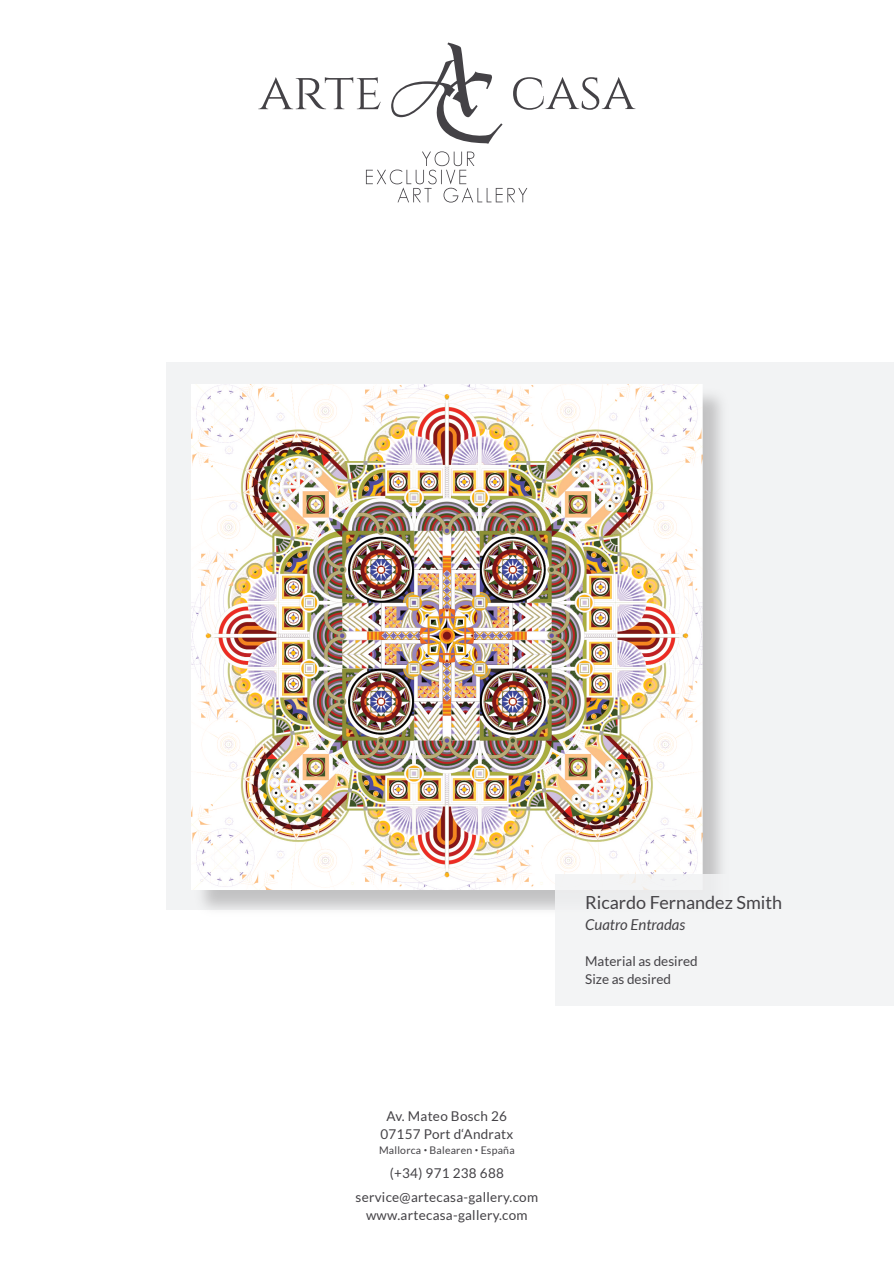
<style>
.page{position:relative;width:894px;height:1264px;background:#fff}
.page>*{position:absolute;margin:0;border:0;box-sizing:border-box;transform-origin:0 0}
.t1{font:18px "Lato";color:#444246}
.t2{font:italic 15px "Lato";color:#444246}
.t3{font:13.5px/18px "Lato";letter-spacing:.02em;color:#444246;text-align:center}
.t4{font:13.5px/18px "Lato";color:#444246}
.t5{font:10.5px "Lato";letter-spacing:.02em;color:#444246}
</style>
<div class="page">
<svg style="left:513px;top:77px;width:122px;height:33px"></svg>
<svg style="left:258px;top:77px;width:122px;height:32px"></svg>
<svg style="left:391px;top:43px;width:111px;height:101px"></svg>
<svg style="left:366px;top:151px;width:161px;height:51px"></svg>
<div style="left:166px;top:362px;width:727px;height:547px;background:#f2f3f4"></div>
<img style="left:194px;top:395px;width:528px;height:515px">
<img style="left:191px;top:385px;width:511px;height:504px">
<div style="left:555px;top:874px;width:338px;height:132px;background:#f2f3f4"></div>
<h1 class="t1" style="left:585px;top:894px;width:198px">Ricardo Fernandez Smith</h1>
<p class="t2" style="left:585px;top:918px;width:102px">Cuatro Entradas</p>
<p class="t4" style="left:585px;top:953px;width:114px">Material as desired<br>Size as desired</p>
<p class="t3" style="left:380px;top:1107px;width:134px">Av. Mateo Bosch 26<br>07157 Port d‘Andratx</p>
<p class="t5" style="left:379px;top:1145px;width:137px">Mallorca <sup>•</sup> Balearen <sup>•</sup> España</p>
<p class="t3" style="left:355px;top:1161px;width:184px;line-height:24px">(+34) 971 238 688 service@artecasa-gallery.com</p>
<p class="t3" style="left:366px;top:1206px;width:163px">www.artecasa-gallery.com</p>
</div>
